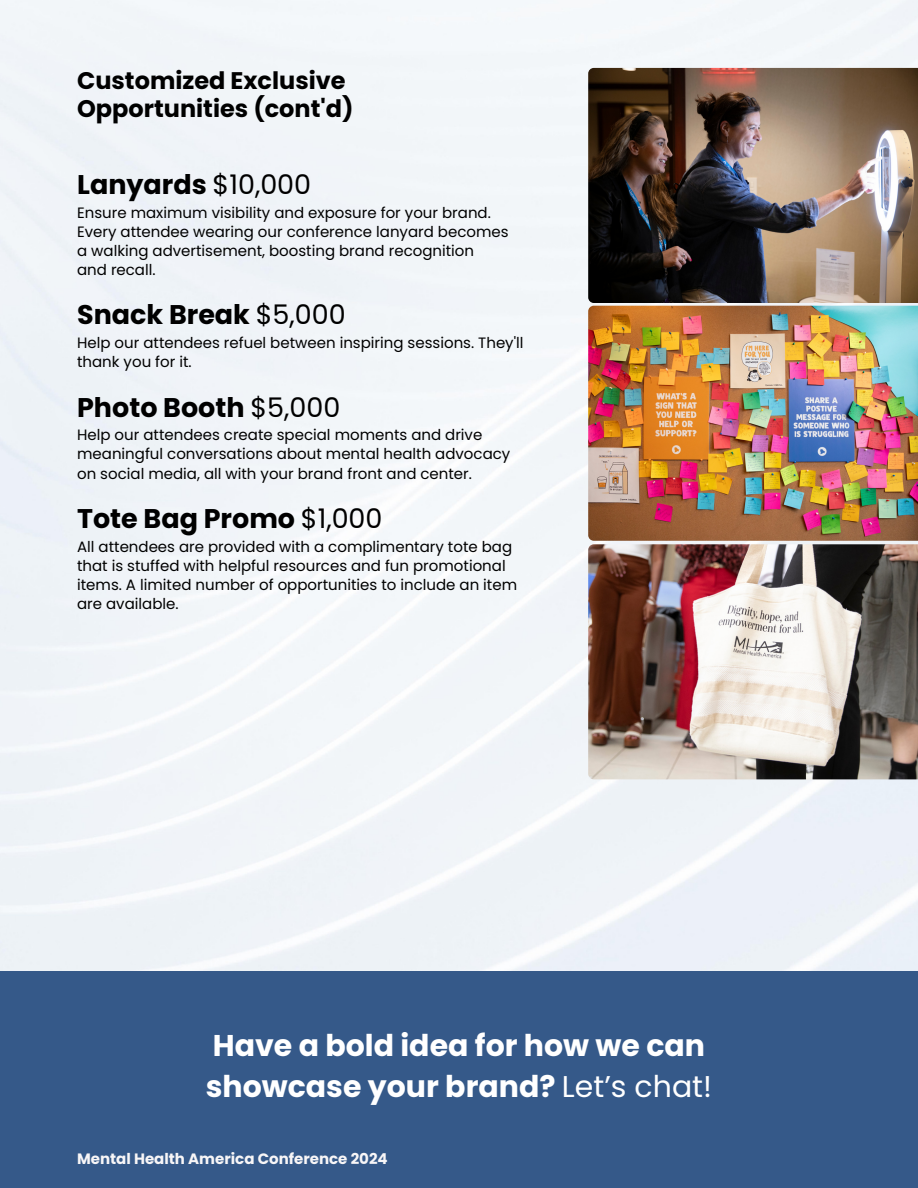
<style>
.page{position:relative;width:918px;height:1188px;background:#fff}
.page>*{position:absolute;margin:0;border:0;box-sizing:border-box;transform-origin:0 0}
.t1{font:700 30px/41.7px "Poppins";color:#fff}
.t2{font:700 27px "Poppins";color:#000}
.t3{font:700 24px/28.2px "Poppins";color:#000}
.t4{font:15px/19.2px "Poppins";color:#000}
.t5{font:700 15px "Poppins";color:#f8f6f7}
.s1{font-weight:400}
</style>
<div class="page">
<div style="left:0;top:0;width:918px;height:972px;background:#f1f4f8"></div>
<div style="left:0;top:972px;width:918px;height:216px;background:#355989"></div>
<img style="left:588px;top:68px;width:330px;height:235px">
<img style="left:588px;top:306px;width:330px;height:235px">
<img style="left:588px;top:544px;width:330px;height:235px">
<p class="t3" style="left:77px;top:67px;width:278px">Customized Exclusive<br>Opportunities (cont'd)</p>
<p class="t2" style="left:77px;top:166px;width:236px">Lanyards <span class="s1">$10,000</span></p>
<p class="t4" style="left:77px;top:203px;width:433px">Ensure maximum visibility and exposure for your brand.<br>Every attendee wearing our conference lanyard becomes</p>
<p class="t4" style="left:77px;top:241px;width:398px">a walking advertisement, boosting brand recognition</p>
<p class="t4" style="left:77px;top:260px;width:80px">and recall.</p>
<p class="t2" style="left:77px;top:296px;width:270px">Snack Break <span class="s1">$5,000</span></p>
<p class="t4" style="left:77px;top:333px;width:448px">Help our attendees refuel between inspiring sessions. They'll thank you for it.</p>
<p class="t2" style="left:77px;top:388px;width:265px">Photo Booth <span class="s1">$5,000</span></p>
<p class="t4" style="left:77px;top:425px;width:435px">Help our attendees create special moments and drive meaningful conversations about mental health advocacy on social media, all with your brand front and center.</p>
<p class="t2" style="left:77px;top:500px;width:307px">Tote Bag Promo <span class="s1">$1,000</span></p>
<p class="t4" style="left:77px;top:537px;width:442px">All attendees are provided with a complimentary tote bag that is stuffed with helpful resources and fun promotional items. A limited number of opportunities to include an item are available.</p>
<h1 class="t1" style="left:206px;top:1024px;width:508px">Have a bold idea for how we can showcase your brand? <span class="s1">Let’s chat!</span></h1>
<h3 class="t5" style="left:77px;top:1148px;width:312px">Mental Health America Conference 2024</h3>
</div>
